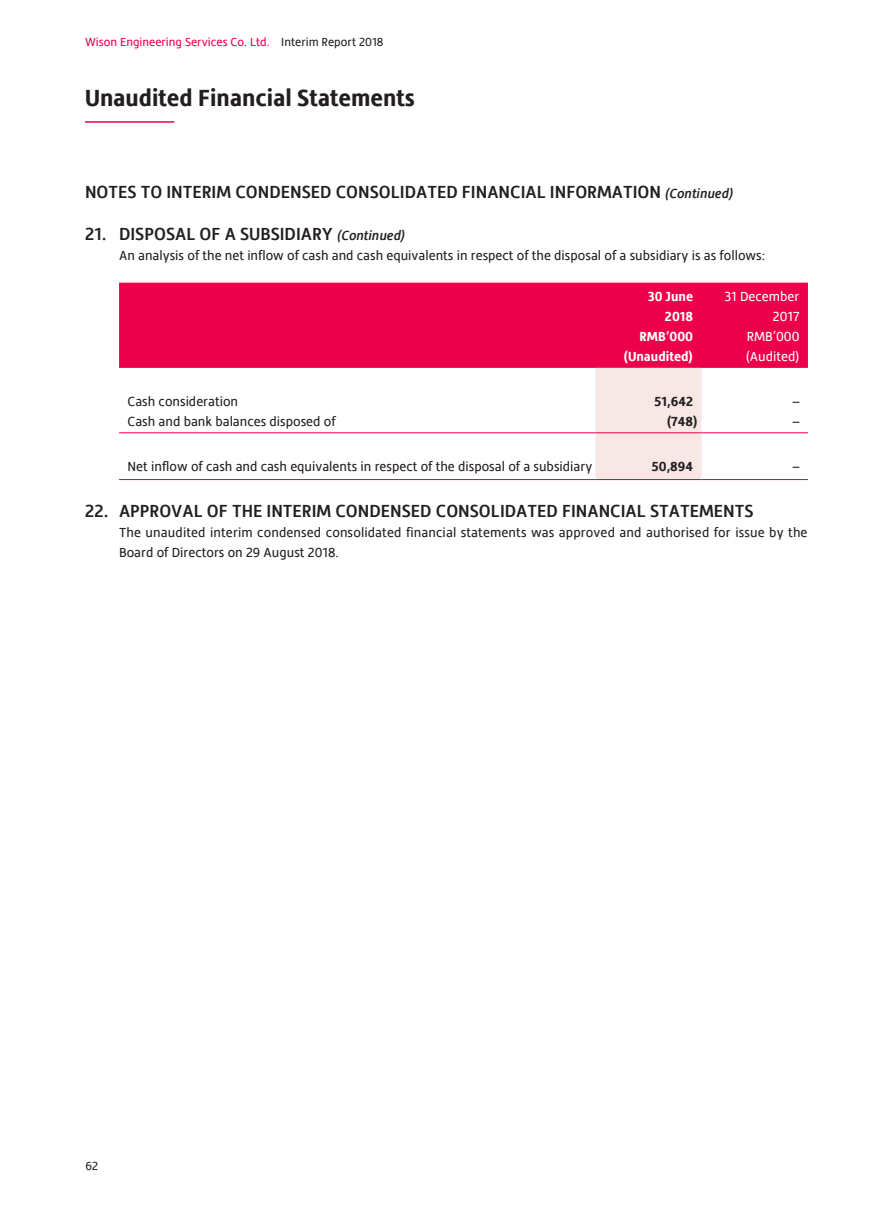
<style>
.page{position:relative;width:893px;height:1212px;background:#fff}
.page>*{position:absolute;margin:0;border:0;box-sizing:border-box;transform-origin:0 0}
.t1{font:700 24px "Hedley New";color:#231f20}
.t2{font:500 18px "Hedley New";color:#231f20}
.t3{font:13.5px/20.2px "Hedley New";color:#231f20}
.t4{font:13.5px "Hedley New";color:#fff}
.t5{font:700 13.5px "Hedley New";color:#fff}
.t6{font:700 13.5px "Hedley New";color:#231f20}
.t7{font:12px "Hedley New";color:#ec004b}
.t8{font:12px "Hedley New";color:#231f20}
.s1{color:#231f20}
.s2{font-style:italic;font-size:13.5px}
</style>
<div class="page">
<hr style="left:85px;top:121px;width:89px;height:2px;background:#ec004b">
<div style="left:119px;top:283px;width:689px;height:85px;background:#ec004b"></div>
<div style="left:595px;top:368px;width:107px;height:111px;background:#f8e8e5"></div>
<hr style="left:119px;top:432px;width:476px;height:1px;background:#ec004b">
<hr style="left:595px;top:432px;width:107px;height:1px;background:#ec004b">
<hr style="left:702px;top:432px;width:106px;height:1px;background:#ec004b">
<hr style="left:119px;top:479px;width:476px;height:1px;background:#ec004b">
<hr style="left:595px;top:479px;width:107px;height:1px;background:#ec004b">
<hr style="left:702px;top:479px;width:106px;height:1px;background:#ec004b">
<p class="t7" style="left:85px;top:35px;width:300px">Wison Engineering Services Co. Ltd. <span class="s1">Interim Report 2018</span></p>
<h1 class="t1" style="left:85px;top:84px;width:331px">Unaudited Financial Statements</h1>
<h2 class="t2" style="left:85px;top:182px;width:650px">NOTES TO INTERIM CONDENSED CONSOLIDATED FINANCIAL INFORMATION <span class="s2">(Continued)</span></h2>
<h2 class="t2" style="left:85px;top:224px;width:321px">21. DISPOSAL OF A SUBSIDIARY <span class="s2">(Continued)</span></h2>
<p class="t3" style="left:119px;top:245px;width:648px">An analysis of the net inflow of cash and cash equivalents in respect of the disposal of a subsidiary is as follows:</p>
<p class="t5" style="left:648px;top:288px;width:46px">30 June</p>
<p class="t4" style="left:725px;top:288px;width:76px">31 December</p>
<p class="t5" style="left:665px;top:309px;width:30px">2018</p>
<p class="t4" style="left:773px;top:309px;width:28px">2017</p>
<p class="t5" style="left:640px;top:329px;width:55px">RMB’000</p>
<p class="t4" style="left:747px;top:329px;width:54px">RMB’000</p>
<p class="t5" style="left:623px;top:349px;width:71px">(Unaudited)</p>
<p class="t4" style="left:746px;top:349px;width:55px">(Audited)</p>
<p class="t3" style="left:128px;top:391px;width:112px">Cash consideration</p>
<p class="t6" style="left:655px;top:394px;width:40px">51,642</p>
<p class="t3" style="left:793px;top:391px;width:8px">–</p>
<p class="t3" style="left:128px;top:412px;width:210px">Cash and bank balances disposed of</p>
<p class="t6" style="left:667px;top:414px;width:32px">(748)</p>
<p class="t3" style="left:793px;top:412px;width:8px">–</p>
<p class="t3" style="left:128px;top:457px;width:466px">Net inflow of cash and cash equivalents in respect of the disposal of a subsidiary</p>
<p class="t6" style="left:652px;top:459px;width:43px">50,894</p>
<p class="t3" style="left:793px;top:457px;width:8px">–</p>
<h2 class="t2" style="left:85px;top:500px;width:670px">22. APPROVAL OF THE INTERIM CONDENSED CONSOLIDATED FINANCIAL STATEMENTS</h2>
<p class="t3" style="left:119px;top:522px;width:690px">The unaudited interim condensed consolidated financial statements was approved and authorised for issue by the<br>Board of Directors on 29 August 2018.</p>
<p class="t8" style="left:85px;top:1159px;width:14px">62</p>
</div>
